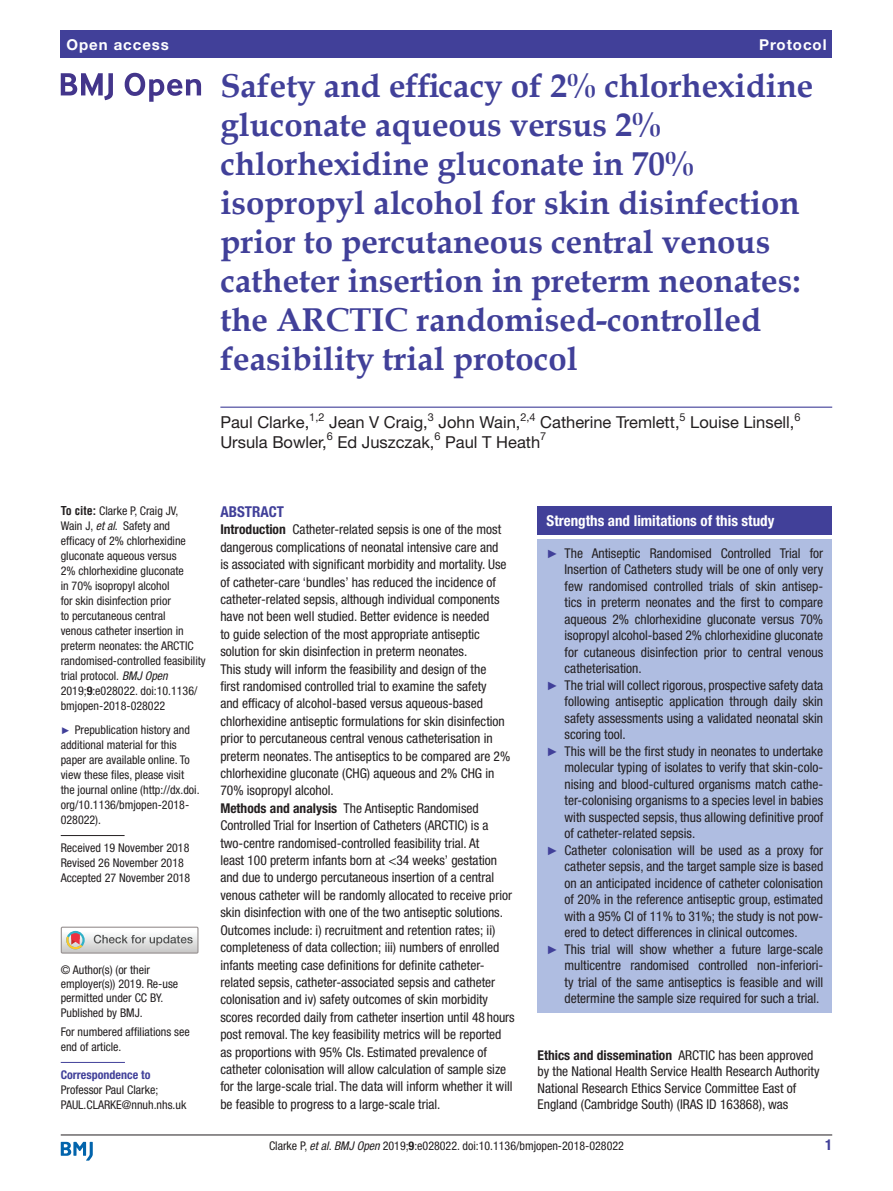
<style>
.page{position:relative;width:893px;height:1191px;background:#fff}
.page>*{position:absolute;margin:0;border:0;box-sizing:border-box;transform-origin:0 0}
.t1{font:700 33px/39px "Book Antiqua";color:#414099}
.t2{font:16.5px "Helvetica Neue LT Std";color:#231f20}
.t3{font:700 condensed 15px "Helvetica Neue LT Std";color:#fff}
.t4{font:700 15px "Helvetica Neue LT Std";letter-spacing:.065em;color:#fff}
.t5{font:700 condensed 15px "Helvetica Neue LT Std";color:#414099}
.t6{font:condensed 13.5px/17.4px "Helvetica Neue LT Std";color:#231f20}
.t7{font:condensed 12px/15px "Helvetica Neue LT Std";color:#231f20}
.t8{font:700 condensed 12px "Helvetica Neue LT Std";color:#414099}
.t9{font:10.95px "Helvetica Neue LT Std";color:#231f20}
.s1{font-family:"Helvetica LT Std";font-weight:700}
.s2{font-style:italic}
.s3{font-weight:700}
.s4{font-family:"Arial";font-stretch:normal;font-size:9.75px;color:#414099}
.s5{font-family:"Arial";font-stretch:normal;font-size:12px;color:#414099}
</style>
<div class="page">
<hr style="left:61px;top:1134px;width:771px;height:1px;background:#231f20">
<svg style="left:61px;top:1141px;width:32px;height:19px"></svg>
<div style="left:61px;top:31px;width:771px;height:27px;background:#414099"></div>
<hr style="left:220px;top:406px;width:612px;height:2px;background:#414099">
<hr style="left:61px;top:835px;width:64px;height:1px;background:#231f20">
<hr style="left:61px;top:1062px;width:64px;height:1px;background:#414099">
<svg style="left:61px;top:73px;width:52px;height:27px"></svg>
<svg style="left:125px;top:73px;width:76px;height:29px"></svg>
<div style="left:61px;top:926px;width:138px;height:27px;border:1px solid #969090"></div>
<svg style="left:61px;top:927px;width:137px;height:26px"></svg>
<div style="left:538px;top:506px;width:294px;height:29px;background:#414099"></div>
<div style="left:538px;top:539px;width:294px;height:473px;background:#afbde1"></div>
<p class="t4" style="left:66px;top:35px;width:104px">Open access</p>
<p class="t4" style="left:759px;top:35px;width:69px">Protocol</p>
<p class="t1" style="left:220px;top:66px;width:595px">Safety and efficacy of 2% chlorhexidine gluconate aqueous versus 2% chlorhexidine gluconate in 70% isopropyl alcohol for skin disinfection prior to percutaneous central venous catheter insertion in preterm neonates: the ARCTIC randomised-controlled feasibility trial protocol</p>
<p class="t2" style="left:220px;top:413px;width:90px">Paul Clarke,</p>
<p class="t9" style="left:309px;top:410px;width:17px">1,2</p>
<p class="t2" style="left:329px;top:413px;width:100px">Jean V Craig,</p>
<p class="t9" style="left:428px;top:410px;width:8px">3</p>
<p class="t2" style="left:438px;top:413px;width:83px">John Wain,</p>
<p class="t9" style="left:520px;top:410px;width:17px">2,4</p>
<p class="t2" style="left:540px;top:413px;width:141px">Catherine Tremlett,</p>
<p class="t9" style="left:680px;top:410px;width:8px">5</p>
<p class="t2" style="left:690px;top:413px;width:106px">Louise Linsell,</p>
<p class="t9" style="left:794px;top:410px;width:8px">6</p>
<p class="t2" style="left:220px;top:432px;width:327px">Ursula Bowler,<sup>6</sup> Ed Juszczak,<sup>6</sup> Paul T Heath<sup>7</sup></p>
<p class="t7" style="left:61px;top:503px;width:147px"><span class="s1">To cite:</span> Clarke P, Craig JV,<br>Wain J, <span class="s2">et al</span>. Safety and efficacy of 2% chlorhexidine gluconate aqueous versus<br>2% chlorhexidine gluconate<br>in 70% isopropyl alcohol<br>for skin disinfection prior<br>to percutaneous central<br>venous catheter insertion in preterm neonates: the ARCTIC randomised-controlled feasibility trial protocol. <span class="s2">BMJ Open<br></span>2019;<span class="s3">9</span>:e028022. doi:10.1136/ bmjopen-2018-028022</p>
<p class="t7" style="left:61px;top:722px;width:140px"><span class="s4">►</span> Prepublication history and additional material for this paper are available online. To view these files, please visit the journal online (http://dx.doi. org/10.1136/bmjopen-2018-<br>028022).</p>
<p class="t7" style="left:61px;top:840px;width:131px">Received 19 November 2018<br>Revised 26 November 2018<br>Accepted 27 November 2018</p>
<p class="t7" style="left:61px;top:962px;width:119px;line-height:14.4px">© Author(s) (or their employer(s)) 2019. Re-use permitted under CC BY.<br>Published by BMJ.</p>
<p class="t7" style="left:61px;top:1024px;width:130px">For numbered affiliations see end of article.</p>
<p class="t8" style="left:61px;top:1067px;width:91px">Correspondence to</p>
<p class="t7" style="left:61px;top:1082px;width:127px">Professor Paul Clarke;<br>PAUL.CLARKE@nnuh.nhs.uk</p>
<p class="t5" style="left:220px;top:502px;width:65px">ABSTRACT</p>
<p class="t6" style="left:220px;top:521px;width:296px"><span class="s3">Introduction</span> Catheter-related sepsis is one of the most dangerous complications of neonatal intensive care and<br>is associated with significant morbidity and mortality. Use of catheter-care ‘bundles’ has reduced the incidence of catheter-related sepsis, although individual components have not been well studied. Better evidence is needed<br>to guide selection of the most appropriate antiseptic solution for skin disinfection in preterm neonates.<br>This study will inform the feasibility and design of the<br>first randomised controlled trial to examine the safety<br>and efficacy of alcohol-based versus aqueous-based chlorhexidine antiseptic formulations for skin disinfection prior to percutaneous central venous catheterisation in preterm neonates. The antiseptics to be compared are 2% chlorhexidine gluconate (CHG) aqueous and 2% CHG in 70% isopropyl alcohol.<br><span class="s3">Methods and analysis</span> The Antiseptic Randomised Controlled Trial for Insertion of Catheters (ARCTIC) is a two-centre randomised-controlled feasibility trial. At<br>least 100 preterm infants born at &lt;34 weeks’ gestation and due to undergo percutaneous insertion of a central venous catheter will be randomly allocated to receive prior skin disinfection with one of the two antiseptic solutions.<br>Outcomes include: i) recruitment and retention rates; ii) completeness of data collection; iii) numbers of enrolled infants meeting case definitions for definite catheter&shy;related sepsis, catheter-associated sepsis and catheter colonisation and iv) safety outcomes of skin morbidity scores recorded daily from catheter insertion until 48 hours post removal. The key feasibility metrics will be reported as proportions with 95% CIs. Estimated prevalence of catheter colonisation will allow calculation of sample size for the large-scale trial. The data will inform whether it will be feasible to progress to a large-scale trial.</p>
<p class="t3" style="left:547px;top:511px;width:229px">Strengths and limitations of this study</p>
<p class="t6" style="left:547px;top:544px;width:278px"><span class="s5">►</span> The Antiseptic Randomised Controlled Trial for</p>
<p class="t6" style="left:565px;top:560px;width:260px">Insertion of Catheters study will be one of only very</p>
<p class="t6" style="left:565px;top:577px;width:260px">few randomised controlled trials of skin antisep-</p>
<p class="t6" style="left:565px;top:593px;width:260px">tics in preterm neonates and the first to compare</p>
<p class="t6" style="left:565px;top:610px;width:260px">aqueous 2% chlorhexidine gluconate versus 70%</p>
<p class="t6" style="left:565px;top:626px;width:260px">isopropyl alcohol-based 2% chlorhexidine gluconate</p>
<p class="t6" style="left:565px;top:643px;width:260px">for cutaneous disinfection prior to central venous</p>
<p class="t6" style="left:565px;top:659px;width:79px">catheterisation.</p>
<p class="t6" style="left:547px;top:676px;width:278px"><span class="s5">►</span> The trial will collect rigorous, prospective safety data</p>
<p class="t6" style="left:565px;top:692px;width:260px">following antiseptic application through daily skin</p>
<p class="t6" style="left:565px;top:709px;width:260px">safety assessments using a validated neonatal skin</p>
<p class="t6" style="left:565px;top:725px;width:63px">scoring tool.</p>
<p class="t6" style="left:547px;top:742px;width:278px"><span class="s5">►</span> This will be the first study in neonates to undertake</p>
<p class="t6" style="left:565px;top:758px;width:260px">molecular typing of isolates to verify that skin-colo-</p>
<p class="t6" style="left:565px;top:775px;width:260px">nising and blood-cultured organisms match cathe-</p>
<p class="t6" style="left:565px;top:791px;width:260px">ter-colonising organisms to a species level in babies</p>
<p class="t6" style="left:565px;top:808px;width:260px">with suspected sepsis, thus allowing definitive proof</p>
<p class="t6" style="left:565px;top:824px;width:132px">of catheter-related sepsis.</p>
<p class="t6" style="left:547px;top:841px;width:278px"><span class="s5">►</span> Catheter colonisation will be used as a proxy for</p>
<p class="t6" style="left:565px;top:857px;width:260px">catheter sepsis, and the target sample size is based</p>
<p class="t6" style="left:565px;top:874px;width:260px">on an anticipated incidence of catheter colonisation</p>
<p class="t6" style="left:565px;top:890px;width:260px">of 20% in the reference antiseptic group, estimated</p>
<p class="t6" style="left:565px;top:907px;width:260px">with a 95% CI of 11% to 31%; the study is not pow-</p>
<p class="t6" style="left:565px;top:923px;width:235px">ered to detect differences in clinical outcomes.</p>
<p class="t6" style="left:547px;top:940px;width:278px"><span class="s5">►</span> This trial will show whether a future large-scale</p>
<p class="t6" style="left:565px;top:956px;width:260px">multicentre randomised controlled non-inferiori-</p>
<p class="t6" style="left:565px;top:973px;width:260px">ty trial of the same antiseptics is feasible and will</p>
<p class="t6" style="left:565px;top:989px;width:256px">determine the sample size required for such a trial.</p>
<p class="t6" style="left:538px;top:1046px;width:283px;line-height:16.5px"><span class="s3">Ethics and dissemination</span> ARCTIC has been approved by the National Health Service Health Research Authority National Research Ethics Service Committee East of England (Cambridge South) (IRAS ID 163868), was</p>
<p class="t7" style="left:269px;top:1137px;width:356px">Clarke P, <span class="s2">et al</span>. <span class="s2">BMJ Open</span> 2019;<span class="s3">9</span>:e028022. doi:10.1136/bmjopen-2018-028022</p>
<p class="t5" style="left:825px;top:1135px;width:9px">1</p>
</div>
